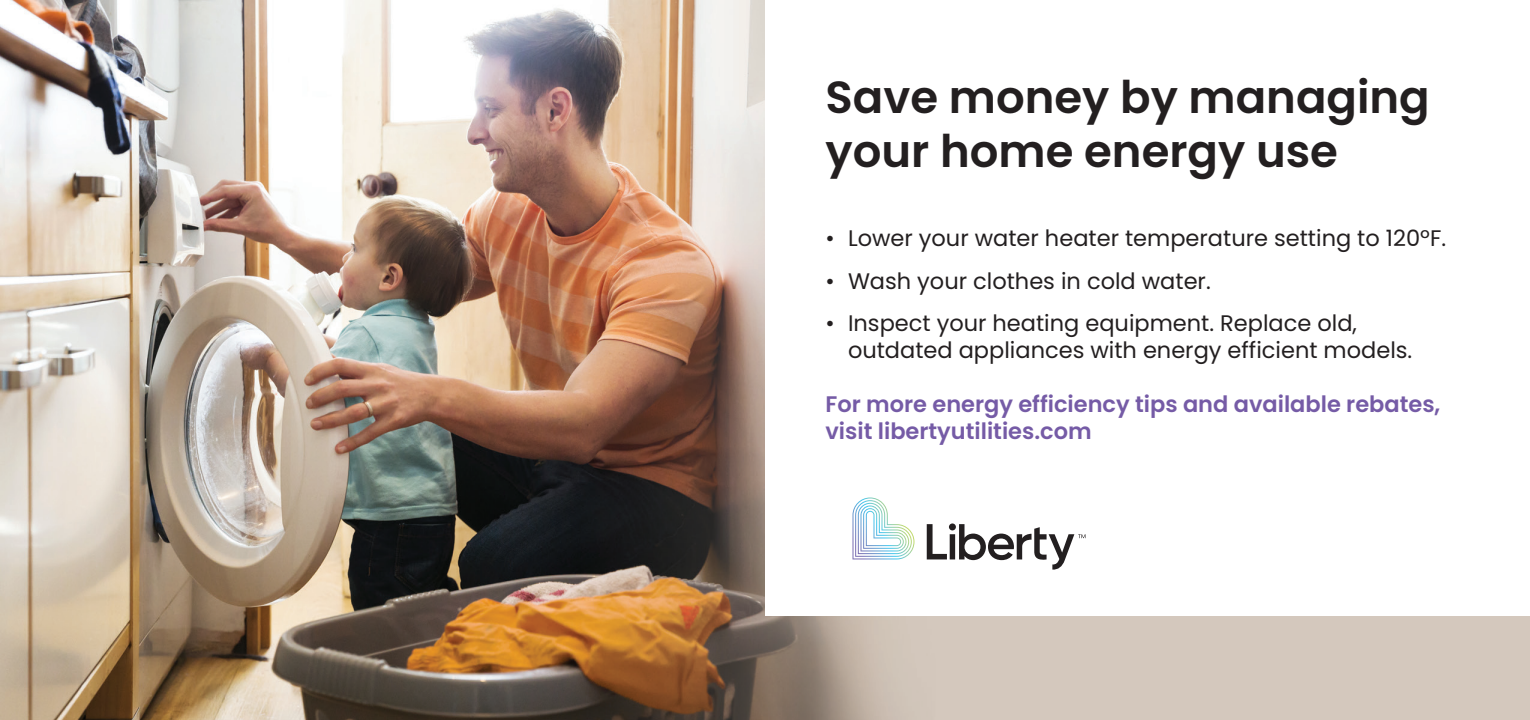
<style>
.page{position:relative;width:1530px;height:720px;background:#fff}
.page>*{position:absolute;margin:0;border:0;box-sizing:border-box;transform-origin:0 0}
.t1{font:600 45px/54px "Poppins";color:#231f20}
.t2{font:22.5px "Poppins";color:#231f20}
.t3{font:600 22.5px/27px "Poppins";color:#755ba6}
</style>
<div class="page">
<img style="left:0;top:0;width:1530px;height:720px">
<div style="left:765px;top:0;width:765px;height:616px;background:#fff"></div>
<svg style="left:852px;top:497px;width:62px;height:62px"></svg>
<svg style="left:927px;top:524px;width:20px;height:35px"></svg>
<div style="left:950px;top:534px;width:5px;height:25px;background:#231f20"></div>
<div style="left:949px;top:523px;width:7px;height:7px;background:#231f20;border-radius:50%"></div>
<svg style="left:959px;top:524px;width:126px;height:46px"></svg>
<p class="t1" style="left:826px;top:70px;width:606px">Save money by managing your home energy use</p>
<p class="t2" style="left:826px;top:225px;width:622px">• Lower your water heater temperature setting to 120ºF.</p>
<p class="t2" style="left:826px;top:268px;width:387px">• Wash your clothes in cold water.</p>
<p class="t2" style="left:826px;top:310px;width:533px">• Inspect your heating equipment. Replace old,</p>
<p class="t2" style="left:848px;top:337px;width:566px">outdated appliances with energy efficient models.</p>
<p class="t3" style="left:826px;top:391px;width:616px">For more energy efficiency tips and available rebates, visit libertyutilities.com</p>
</div>
